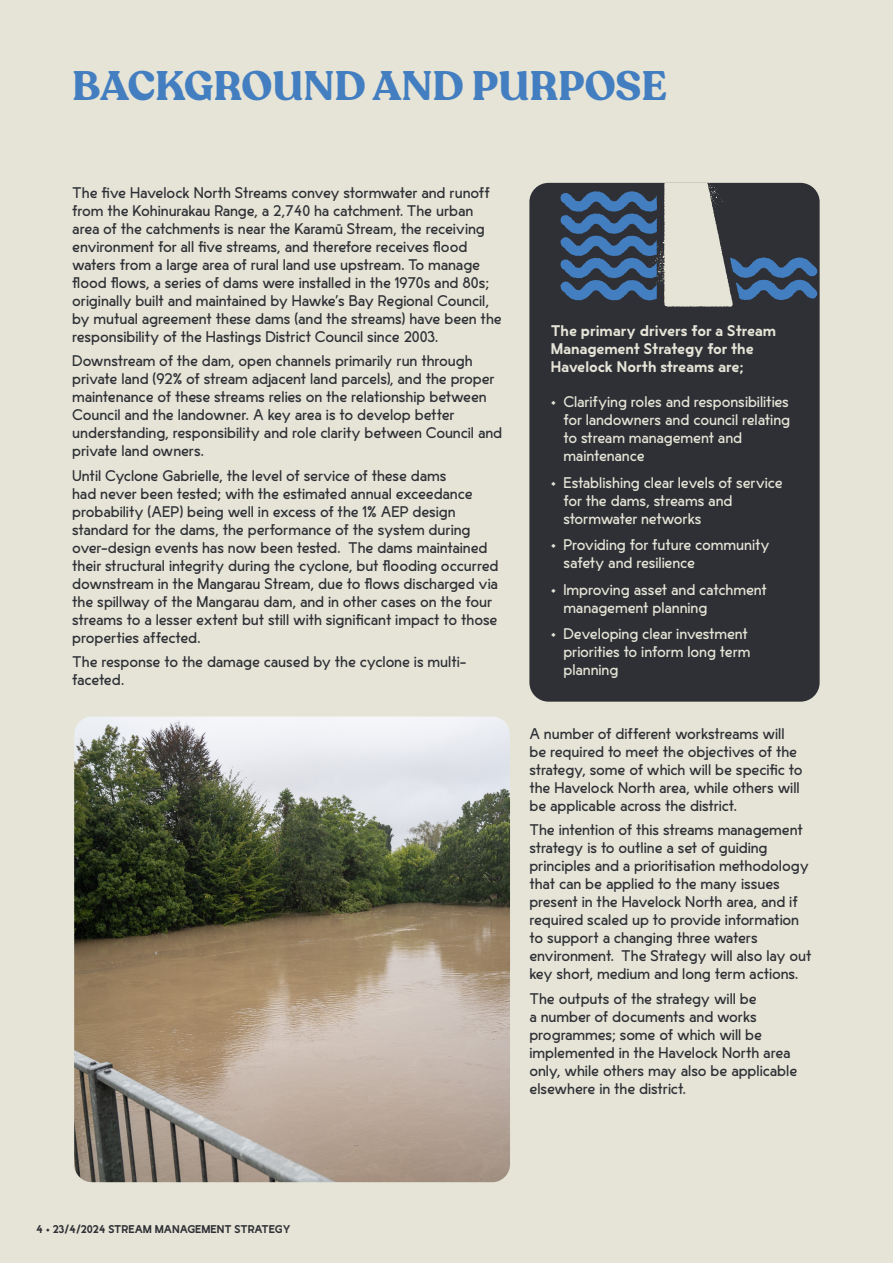
<style>
.page{position:relative;width:893px;height:1263px;background:#e6e4d7}
.page>*{position:absolute;margin:0;border:0;box-sizing:border-box;transform-origin:0 0}
.HH_Head_1_-_Te_Reo{font:700 40.8px "Recoleta Alt";color:#437ec1}
.HH_-_Body_9_6{font:14.4px/18px "Lucifer Sans";color:#2e3035}
.HH_-_Body_Bullet_9_6{font:14.4px/18px "Lucifer Sans";color:#e6e4d7}
.HH_-_Body_9_6-2{font:600 14.4px/18px "Lucifer Sans";letter-spacing:-.01em;color:#e6e4d7}
.t1{font:600 10.5px "Lucifer Sans";color:#2e3035}
</style>
<div class="page">
<div style="left:529px;top:183px;width:291px;height:519px;background:#2e3035;border-radius:19px"></div>
<svg style="left:560px;top:183px;width:257px;height:124px"></svg>
<img style="left:74px;top:716px;width:436px;height:466px">
<p class="HH_Head_1_-_Te_Reo" style="left:72px;top:60px;width:596px">BACKGROUND AND PURPOSE</p>
<p class="HH_-_Body_9_6" style="left:72px;top:183px;width:431px">The five Havelock North Streams convey stormwater and runoff from the Kohinurakau Range, a 2,740 ha catchment. The urban area of the catchments is near the Karamū Stream, the receiving environment for all five streams, and therefore receives flood waters from a large area of rural land use upstream. To manage flood flows, a series of dams were installed in the 1970s and 80s; originally built and maintained by Hawke’s Bay Regional Council, by mutual agreement these dams (and the streams) have been the responsibility of the Hastings District Council since 2003.</p>
<p class="HH_-_Body_9_6" style="left:72px;top:351px;width:431px">Downstream of the dam, open channels primarily run through private land (92% of stream adjacent land parcels), and the proper maintenance of these streams relies on the relationship between Council and the landowner. A key area is to develop better understanding, responsibility and role clarity between Council and private land owners.</p>
<p class="HH_-_Body_9_6" style="left:72px;top:465px;width:428px">Until Cyclone Gabrielle, the level of service of these dams<br>had never been tested; with the estimated annual exceedance probability (AEP) being well in excess of the 1% AEP design standard for the dams, the performance of the system during over-design events has now been tested. The dams maintained their structural integrity during the cyclone, but flooding occurred downstream in the Mangarau Stream, due to flows discharged via the spillway of the Mangarau dam, and in other cases on the four streams to a lesser extent but still with significant impact to those properties affected.</p>
<p class="HH_-_Body_9_6" style="left:72px;top:652px;width:396px">The response to the damage caused by the cyclone is multi&shy;faceted.</p>
<p class="HH_-_Body_9_6-2" style="left:551px;top:321px;width:227px">The primary drivers for a Stream<br>Management Strategy for the<br>Havelock North streams are;</p>
<p class="HH_-_Body_Bullet_9_6" style="left:563px;top:392px;width:228px;text-indent:-13px">• Clarifying roles and responsibilities for landowners and council relating to stream management and maintenance</p>
<p class="HH_-_Body_Bullet_9_6" style="left:563px;top:472px;width:221px;text-indent:-13px">• Establishing clear levels of service for the dams, streams and stormwater networks</p>
<p class="HH_-_Body_Bullet_9_6" style="left:563px;top:535px;width:208px;text-indent:-13px">• Providing for future community safety and resilience</p>
<p class="HH_-_Body_Bullet_9_6" style="left:563px;top:579px;width:205px;text-indent:-13px">• Improving asset and catchment management planning</p>
<p class="HH_-_Body_Bullet_9_6" style="left:563px;top:624px;width:189px;text-indent:-13px">• Developing clear investment priorities to inform long term planning</p>
<p class="HH_-_Body_9_6" style="left:529px;top:724px;width:275px">A number of different workstreams will be required to meet the objectives of the strategy, some of which will be specific to the Havelock North area, while others will be applicable across the district.</p>
<p class="HH_-_Body_9_6" style="left:529px;top:820px;width:284px">The intention of this streams management strategy is to outline a set of guiding principles and a prioritisation methodology that can be applied to the many issues present in the Havelock North area, and if required scaled up to provide information to support a changing three waters environment. The Strategy will also lay out key short, medium and long term actions.</p>
<p class="HH_-_Body_9_6" style="left:529px;top:988px;width:269px">The outputs of the strategy will be<br>a number of documents and works programmes; some of which will be implemented in the Havelock North area only, while others may also be applicable elsewhere in the district.</p>
<p class="t1" style="left:36px;top:1219px;width:256px">4 • 23/4/2024 STREAM MANAGEMENT STRATEGY</p>
</div>
